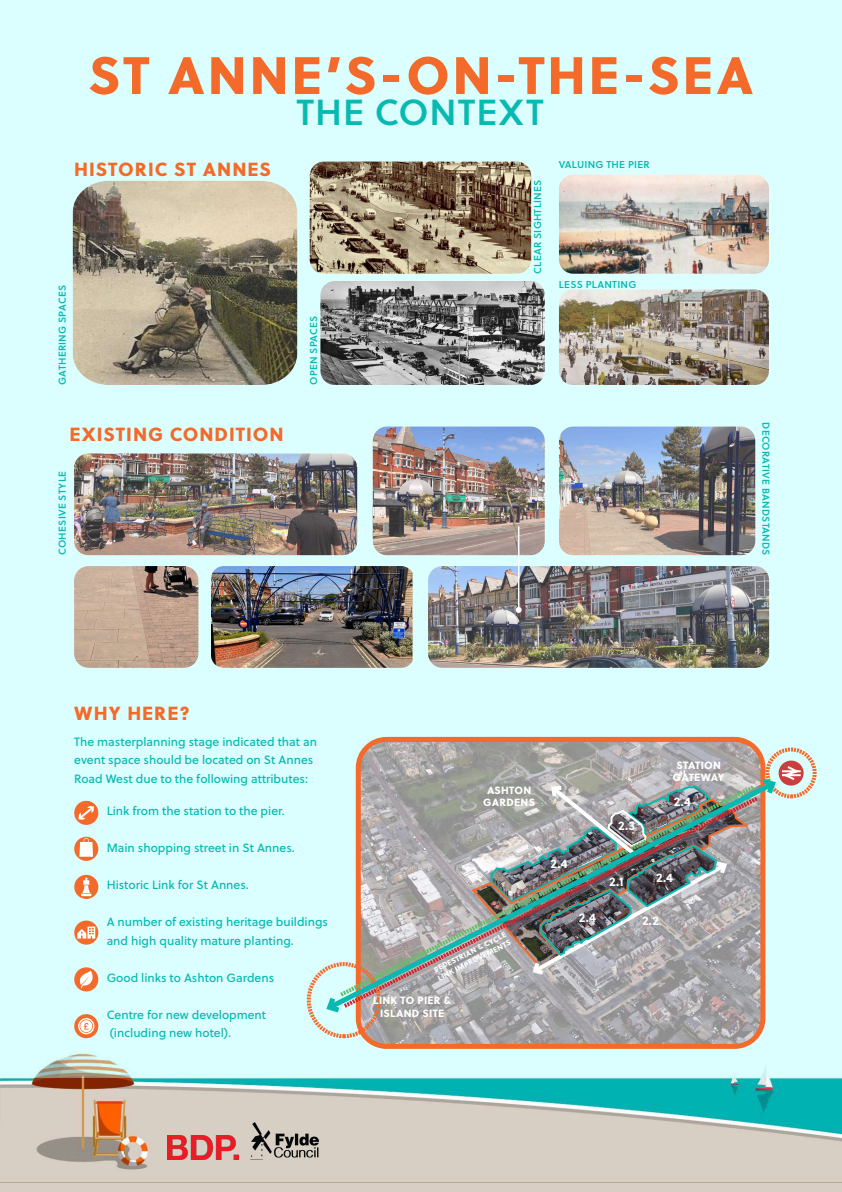
<style>
.page{position:relative;width:842px;height:1192px;background:#fff}
.page>*{position:absolute;margin:0;border:0;box-sizing:border-box;transform-origin:0 0}
.t1{font:52.6px "Soleil Xb";letter-spacing:.05em;color:#f36a2a}
.t2{font:36.15px "Soleil Sb";letter-spacing:.025em;color:#08b9b2}
.t3{font:19px "Soleil Xb";letter-spacing:.05em;color:#f36a2a}
.t4{font:700 12.5px "Soleil";color:#fff}
.t5{font:12px/18.5px "Soleil Bk";color:#08b9b2}
.t6{font:10.5px/12.6px "Soleil Xb";letter-spacing:.025em;color:#fff;text-align:center}
.t7{font:10px "Soleil Sb";letter-spacing:.025em;color:#08b9b2}
.t8{font:7.5px/9px "Soleil Xb";color:#fff}
</style>
<div class="page">
<div style="left:0;top:1183px;width:842px;height:9px;background:#d8cec4"></div>
<img style="left:0;top:1078px;width:842px;height:105px">
<img style="left:168px;top:1135px;width:70px;height:24px">
<img style="left:251px;top:1122px;width:68px;height:37px">
<div style="left:0;top:1px;width:842px;height:1077px;background:#dbffff"></div>
<img style="left:358px;top:743px;width:401px;height:300px">
<div style="left:356px;top:737px;width:409px;height:312px;border:5px solid #f36a2a;border-radius:28px"></div>
<div style="left:779px;top:761px;width:25px;height:25px;background:#cc3d3d;border-radius:50%"></div>
<div style="left:307px;top:962px;width:74px;height:76px;border:4px dashed #f36a2a;border-radius:50%"></div>
<div style="left:765px;top:747px;width:52px;height:51px;border:4px dashed #f36a2a;border-radius:50%"></div>
<img style="left:323px;top:777px;width:443px;height:237px">
<svg style="left:323px;top:992px;width:22px;height:22px"></svg>
<svg style="left:757px;top:764px;width:46px;height:35px"></svg>
<div style="left:74px;top:875px;width:24px;height:24px;background:#f36a2a;border-radius:50%"></div>
<svg style="left:81px;top:878px;width:10px;height:18px"></svg>
<div style="left:74px;top:801px;width:24px;height:24px;background:#f36a2a;border-radius:50%"></div>
<svg style="left:77px;top:806px;width:17px;height:15px"></svg>
<svg style="left:74px;top:921px;width:24px;height:24px"></svg>
<svg style="left:77px;top:927px;width:18px;height:12px"></svg>
<div style="left:74px;top:1014px;width:24px;height:24px;background:#f36a2a;border-radius:50%"></div>
<svg style="left:78px;top:1018px;width:16px;height:16px"></svg>
<div style="left:74px;top:967px;width:24px;height:24px;background:#f36a2a;border-radius:50%"></div>
<svg style="left:80px;top:971px;width:13px;height:17px"></svg>
<div style="left:74px;top:837px;width:24px;height:24px;background:#f36a2a;border-radius:50%"></div>
<svg style="left:79px;top:838px;width:14px;height:19px"></svg>
<img style="left:559px;top:175px;width:210px;height:99px">
<img style="left:320px;top:281px;width:225px;height:104px">
<img style="left:310px;top:162px;width:221px;height:112px">
<img style="left:559px;top:290px;width:210px;height:95px">
<img style="left:73px;top:181px;width:224px;height:204px">
<img style="left:373px;top:427px;width:172px;height:128px">
<img style="left:74px;top:453px;width:283px;height:102px">
<img style="left:428px;top:566px;width:341px;height:102px">
<img style="left:559px;top:427px;width:196px;height:128px">
<hr style="left:518px;top:527px;width:1px;height:83px;background:#fff">
<svg style="left:516px;top:607px;width:6px;height:6px"></svg>
<img style="left:211px;top:566px;width:202px;height:102px">
<img style="left:74px;top:566px;width:124px;height:102px">
<h1 class="t1" style="left:89px;top:34px;width:666px">ST ANNE’S-ON-THE-SEA</h1>
<h2 class="t2" style="left:296px;top:84px;width:249px">THE CONTEXT</h2>
<h3 class="t3" style="left:74px;top:154px;width:198px">HISTORIC ST ANNES</h3>
<p class="t7" style="left:55px;top:385px;width:101px;rotate:-90deg">GATHERING SPACES</p>
<p class="t7" style="left:306px;top:385px;width:70px;rotate:-90deg">OPEN SPACES</p>
<p class="t7" style="left:530px;top:274px;width:95px;rotate:-90deg">CLEAR SIGHTLINES</p>
<p class="t7" style="left:559px;top:156px;width:92px">VALUING THE PIER</p>
<p class="t7" style="left:559px;top:276px;width:79px">LESS PLANTING</p>
<h3 class="t3" style="left:70px;top:419px;width:216px">EXISTING CONDITION</h3>
<p class="t7" style="left:773px;top:422px;width:135px;rotate:90deg">DECORATIVE BANDSTANDS</p>
<p class="t7" style="left:55px;top:555px;width:85px;rotate:-90deg">COHESIVE STYLE</p>
<h3 class="t3" style="left:74px;top:698px;width:117px">WHY HERE?</h3>
<p class="t5" style="left:74px;top:732px;width:244px">The masterplanning stage indicated that an event space should be located on St Annes<br>Road West due to the following attributes:</p>
<p class="t5" style="left:107px;top:802px;width:180px">Link from the station to the pier.</p>
<p class="t5" style="left:107px;top:839px;width:190px">Main shopping street in St Annes.</p>
<p class="t5" style="left:107px;top:876px;width:144px">Historic Link for St Annes.</p>
<p class="t5" style="left:107px;top:913px;width:223px">A number of existing heritage buildings and high quality mature planting.</p>
<p class="t5" style="left:107px;top:968px;width:169px">Good links to Ashton Gardens</p>
<p class="t5" style="left:107px;top:1005px;width:161px">Centre for new development (including new hotel).</p>
<p class="t6" style="left:483px;top:783px;width:53px">ASHTON<br>GARDENS</p>
<p class="t8" style="left:432px;top:966px;width:83px;rotate:-27deg">PEDESTRIAN &amp; CYCLE<br>LINK IMPROVEMENTS</p>
<p class="t6" style="left:373px;top:994px;width:79px">LINK TO PIER &amp;<br>ISLAND SITE</p>
<p class="t4" style="left:550px;top:854px;width:19px">2.4</p>
<p class="t4" style="left:579px;top:908px;width:19px">2.4</p>
<p class="t6" style="left:673px;top:758px;width:53px">STATION<br>GATEWAY</p>
<p class="t4" style="left:618px;top:816px;width:18px">2.3</p>
<p class="t4" style="left:609px;top:872px;width:16px">2.1</p>
<p class="t4" style="left:674px;top:792px;width:19px">2.4</p>
<p class="t4" style="left:656px;top:868px;width:19px">2.4</p>
<p class="t4" style="left:642px;top:911px;width:18px">2.2</p>
</div>
